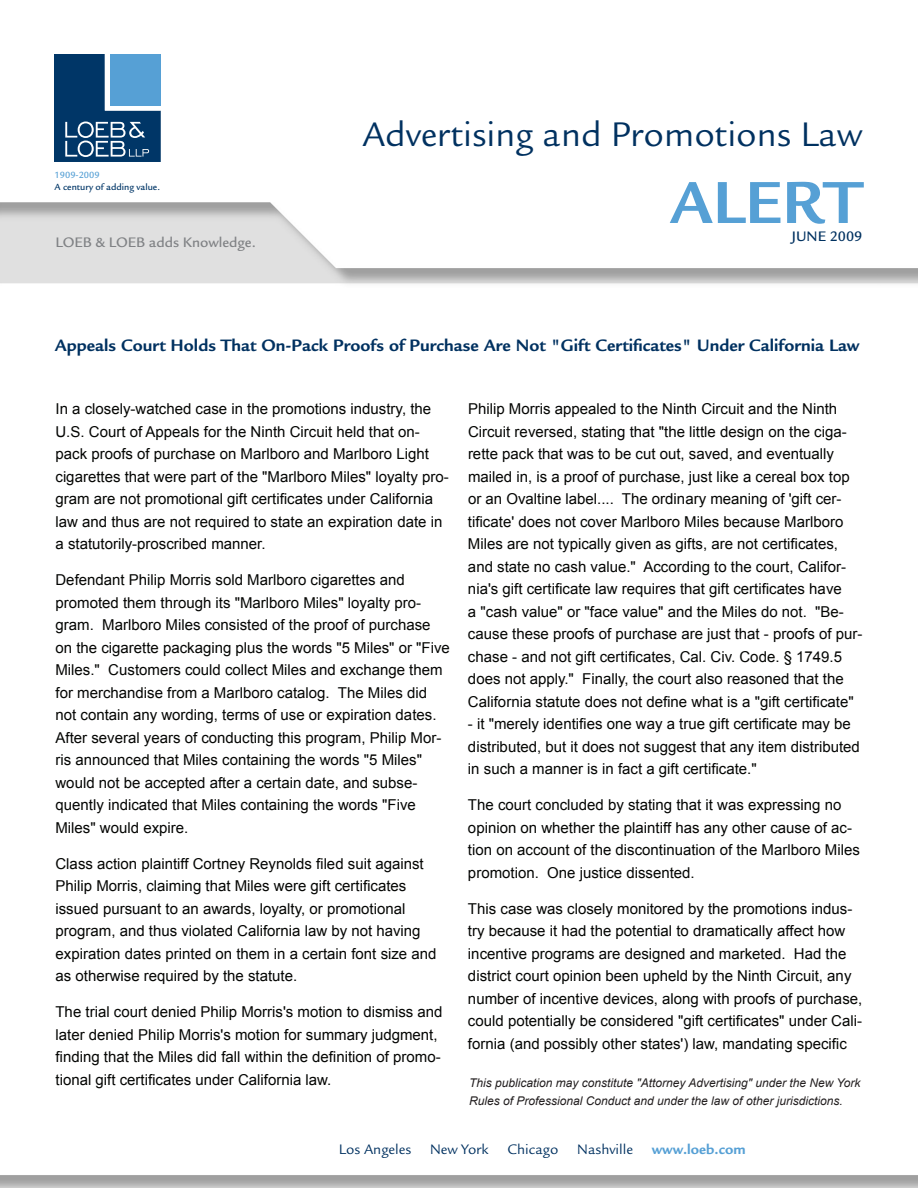
<style>
.page{position:relative;width:918px;height:1188px;background:#fff}
.page>*{position:absolute;margin:0;border:0;box-sizing:border-box;transform-origin:0 0}
.t1{font:700 64.5px "Legacy Sans Std";color:#56a0d5}
.t2{font:37.2px "Legacy Sans Std";color:#003160}
.t3{font:700 18px "Legacy Sans Std";color:#003160}
.t4{font:15px/22.5px "Arial";color:#040503}
.t5{font:15px "Legacy Sans Std";color:#003160}
.t6{font:500 15px "Legacy Sans Std";color:#808285}
.t7{font:700 15px "Legacy Sans Std";color:#56a0d5}
.t8{font:500 15px "Legacy Sans Std";color:#003160}
.t9{font:italic 12px/18px "Arial";color:#231f20}
.t10{font:500 9.75px "Legacy Sans Std";color:#003667}
.t11{font:500 9.75px "Legacy Sans Std";color:#56a0d5}
</style>
<div class="page">
<svg style="left:54px;top:54px;width:107px;height:108px;background:#316591"></svg>
<p class="t11" style="left:55px;top:170px;width:47px">1909-2009</p>
<p class="t10" style="left:55px;top:181px;width:107px">A century of adding value.</p>
<p class="t6" style="left:55px;top:234px;width:202px">LOEB &amp; LOEB adds Knowledge.</p>
<h2 class="t2" style="left:362px;top:113px;width:501px">Advertising and Promotions Law</h2>
<h1 class="t1" style="left:670px;top:166px;width:194px">ALERT</h1>
<p class="t8" style="left:792px;top:228px;width:72px">June 2009</p>
<p class="t3" style="left:55px;top:335px;width:806px">Appeals Court Holds That On-Pack Proofs of Purchase Are Not "Gift Certificates" Under California Law</p>
<p class="t4" style="left:56px;top:398px;width:395px">In a closely-watched case in the promotions industry, the U.S. Court of Appeals for the Ninth Circuit held that on&shy;pack proofs of purchase on Marlboro and Marlboro Light cigarettes that were part of the "Marlboro Miles" loyalty pro&shy;gram are not promotional gift certificates under California law and thus are not required to state an expiration date in a statutorily-proscribed manner.</p>
<p class="t4" style="left:56px;top:569px;width:396px">Defendant Philip Morris sold Marlboro cigarettes and promoted them through its "Marlboro Miles" loyalty pro&shy;gram. Marlboro Miles consisted of the proof of purchase on the cigarette packaging plus the words "5 Miles" or "Five Miles." Customers could collect Miles and exchange them for merchandise from a Marlboro catalog. The Miles did not contain any wording, terms of use or expiration dates.<br>After several years of conducting this program, Philip Mor&shy;ris announced that Miles containing the words "5 Miles" would not be accepted after a certain date, and subse&shy;quently indicated that Miles containing the words "Five Miles" would expire.</p>
<p class="t4" style="left:56px;top:852px;width:383px">Class action plaintiff Cortney Reynolds filed suit against Philip Morris, claiming that Miles were gift certificates issued pursuant to an awards, loyalty, or promotional program, and thus violated California law by not having expiration dates printed on them in a certain font size and as otherwise required by the statute.</p>
<p class="t4" style="left:56px;top:1001px;width:389px">The trial court denied Philip Morris's motion to dismiss and later denied Philip Morris's motion for summary judgment, finding that the Miles did fall within the definition of promo&shy;tional gift certificates under California law.</p>
<p class="t4" style="left:468px;top:398px;width:396px">Philip Morris appealed to the Ninth Circuit and the Ninth Circuit reversed, stating that "the little design on the ciga&shy;rette pack that was to be cut out, saved, and eventually mailed in, is a proof of purchase, just like a cereal box top or an Ovaltine label.... The ordinary meaning of 'gift cer&shy;tificate' does not cover Marlboro Miles because Marlboro Miles are not typically given as gifts, are not certificates, and state no cash value." According to the court, Califor&shy;nia's gift certificate law requires that gift certificates have<br>a "cash value" or "face value" and the Miles do not. "Be&shy;cause these proofs of purchase are just that - proofs of pur&shy;chase - and not gift certificates, Cal. Civ. Code. § 1749.5 does not apply." Finally, the court also reasoned that the California statute does not define what is a "gift certificate"</p>
<p class="t4" style="left:468px;top:713px;width:393px">- it "merely identifies one way a true gift certificate may be distributed, but it does not suggest that any item distributed in such a manner is in fact a gift certificate."</p>
<p class="t4" style="left:468px;top:794px;width:393px">The court concluded by stating that it was expressing no opinion on whether the plaintiff has any other cause of ac&shy;tion on account of the discontinuation of the Marlboro Miles promotion. One justice dissented.</p>
<p class="t4" style="left:468px;top:897px;width:396px">This case was closely monitored by the promotions indus&shy;try because it had the potential to dramatically affect how incentive programs are designed and marketed. Had the district court opinion been upheld by the Ninth Circuit, any number of incentive devices, along with proofs of purchase, could potentially be considered "gift certificates" under Cali&shy;fornia (and possibly other states') law, mandating specific</p>
<p class="t9" style="left:469px;top:1074px;width:393px">This publication may constitute "Attorney Advertising" under the New York<br>Rules of Professional Conduct and under the law of other jurisdictions.</p>
<p class="t5" style="left:339px;top:1141px;width:221px">Los Angeles New York Chicago</p>
<p class="t5" style="left:577px;top:1141px;width:57px">Nashville</p>
<p class="t7" style="left:652px;top:1141px;width:95px">www.loeb.com</p>
</div>
